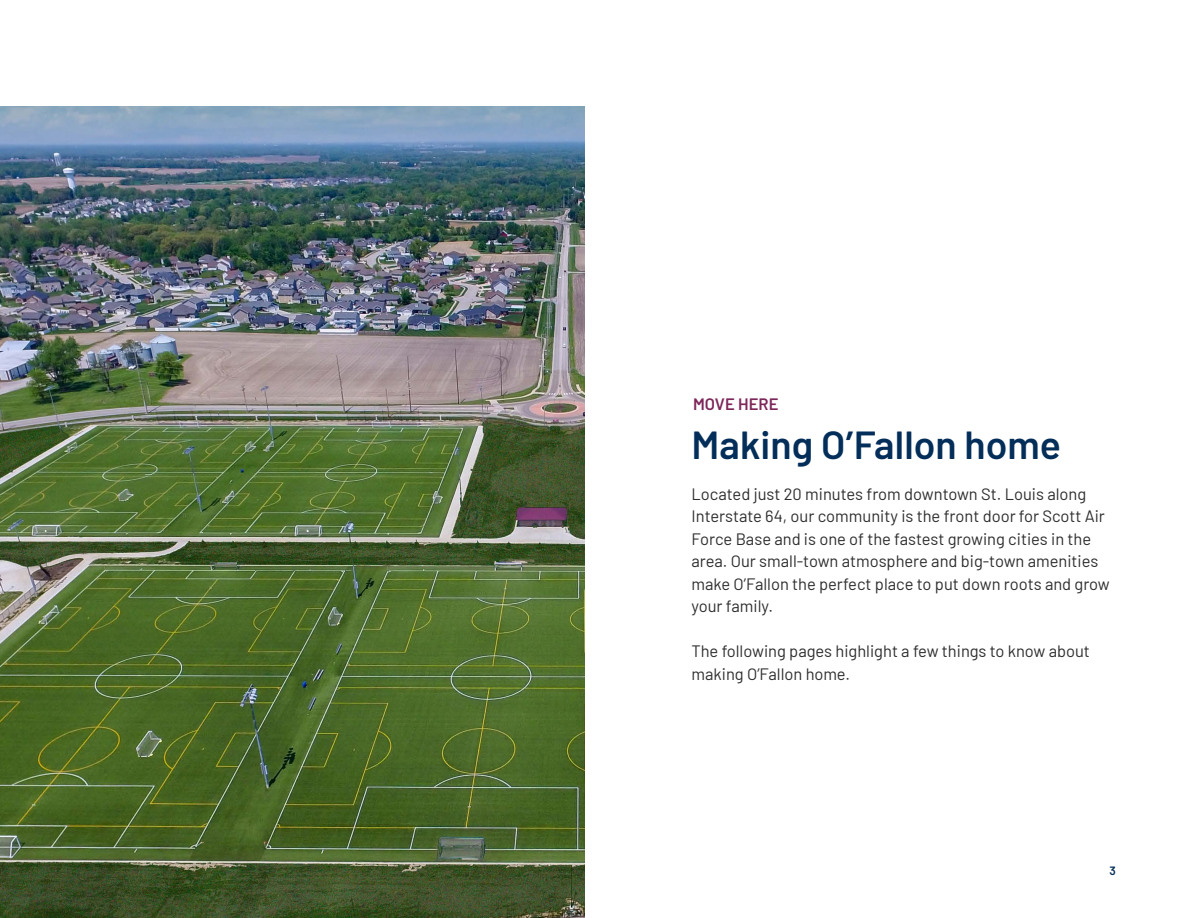
<style>
.page{position:relative;width:1188px;height:918px;background:#fff}
.page>*{position:absolute;margin:0;border:0;box-sizing:border-box;transform-origin:0 0}
.t1{font:600 39.15px "Barlow";color:#032e59}
.t2{font:16.5px/22.5px "Barlow";color:#2e2e2e}
.t3{font:600 16.5px "Barlow";letter-spacing:.005em;color:#7d2659}
.t4{font:600 12px "Barlow";color:#032e59}
</style>
<div class="page">
<img style="left:0;top:106px;width:585px;height:812px">
<p class="t3" style="left:693px;top:391px;width:87px">MOVE HERE</p>
<h1 class="t1" style="left:692px;top:416px;width:371px">Making O’Fallon home</h1>
<p class="t2" style="left:692px;top:481px;width:420px">Located just 20 minutes from downtown St. Louis along Interstate 64, our community is the front door for Scott Air Force Base and is one of the fastest growing cities in the area. Our small-town atmosphere and big-town amenities make O’Fallon the perfect place to put down roots and grow your family.</p>
<p class="t2" style="left:692px;top:639px;width:400px">The following pages highlight a few things to know about making O’Fallon home.</p>
<p class="t4" style="left:1110px;top:862px;width:8px">3</p>
</div>
